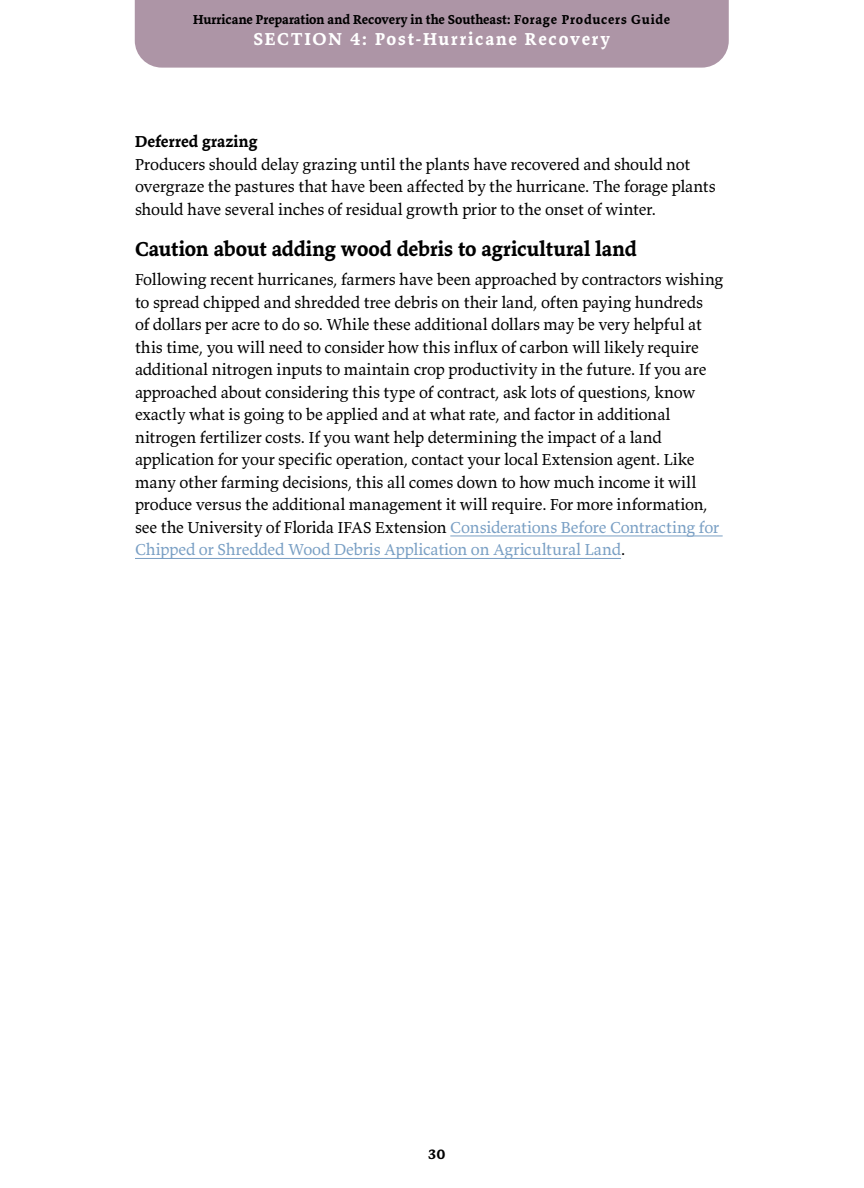
<style>
.page{position:relative;width:864px;height:1188px;background:#fff}
.page>*{position:absolute;margin:0;border:0;box-sizing:border-box;transform-origin:0 0}
.head_2{font:700 21px "Valkyrie T3";letter-spacing:-.005em;color:#000}
.t1{font:700 18px "Valkyrie T3";letter-spacing:.1em;color:#fff}
.body{font:16.5px/22.5px "Valkyrie T3";letter-spacing:-.01em;color:#000}
.head_3{font:700 16.5px "Valkyrie T3";letter-spacing:.005em;color:#000}
.t2{font:700 15px "Valkyrie T3";color:#000}
.t3{font:700 13.5px "Valkyrie T3";letter-spacing:.01em;color:#000}
.s1{color:#799fc4}
</style>
<div class="page">
<div style="left:135px;top:0;width:594px;height:68px;background:#ad95a6"></div>
<hr style="left:450px;top:536px;width:273px;height:1px;background:#799fc4">
<hr style="left:135px;top:558px;width:486px;height:1px;background:#799fc4">
<p class="t3" style="left:193px;top:11px;width:479px">Hurricane Preparation and Recovery in the Southeast: Forage Producers Guide</p>
<p class="t1" style="left:253px;top:28px;width:358px">SECTION 4: Post-Hurricane Recovery</p>
<h4 class="head_3" style="left:135px;top:131px;width:124px">Deferred grazing</h4>
<p class="body" style="left:135px;top:153px;width:582px">Producers should delay grazing until the plants have recovered and should not overgraze the pastures that have been affected by the hurricane. The forage plants should have several inches of residual growth prior to the onset of winter.</p>
<h3 class="head_2" style="left:135px;top:236px;width:503px">Caution about adding wood debris to agricultural land</h3>
<p class="body" style="left:135px;top:268px;width:590px">Following recent hurricanes, farmers have been approached by contractors wishing to spread chipped and shredded tree debris on their land, often paying hundreds<br>of dollars per acre to do so. While these additional dollars may be very helpful at this time, you will need to consider how this influx of carbon will likely require additional nitrogen inputs to maintain crop productivity in the future. If you are approached about considering this type of contract, ask lots of questions, know exactly what is going to be applied and at what rate, and factor in additional nitrogen fertilizer costs. If you want help determining the impact of a land application for your specific operation, contact your local Extension agent. Like many other farming decisions, this all comes down to how much income it will produce versus the additional management it will require. For more information, see the University of Florida IFAS Extension <span class="s1">Considerations Before Contracting for Chipped or Shredded Wood Debris Application on Agricultural Land</span>.</p>
<p class="t2" style="left:428px;top:1144px;width:19px">30</p>
</div>
